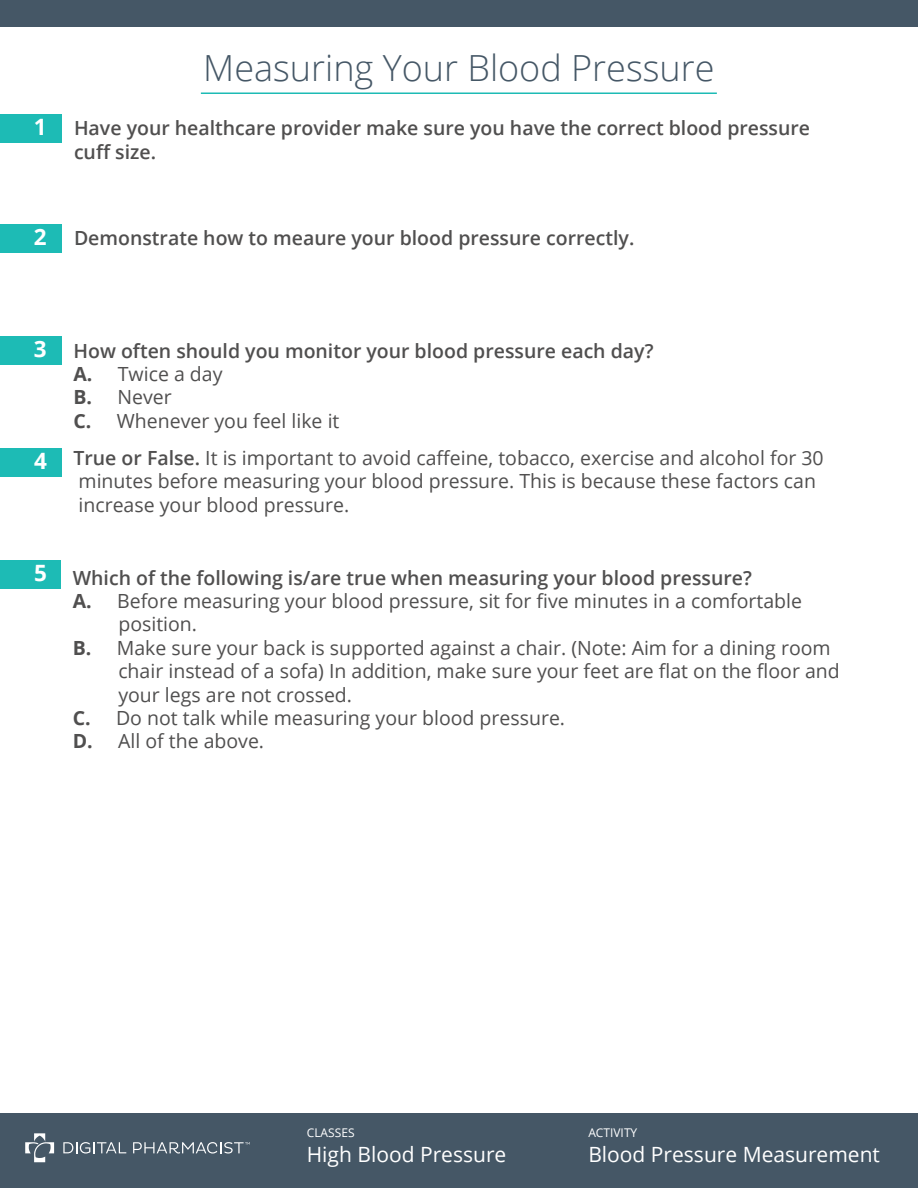
<style>
.page{position:relative;width:918px;height:1188px;background:#fff}
.page>*{position:absolute;margin:0;border:0;box-sizing:border-box;transform-origin:0 0}
.t1{font:300 36px "Open Sans";color:#455766}
.t2{font:700 22.5px "Open Sans";color:#fff}
.t3{font:21px "Open Sans";color:#fff}
.t4{font:19.5px/23.4px "Open Sans";color:#504f4f}
.t5{font:600 19.5px/23.4px "Open Sans";color:#504f4f}
.t6{font:12px "Open Sans";color:#fff}
.s1{font-weight:700}
.s2{font-weight:400}
.s3{font-weight:600}
</style>
<div class="page">
<div style="left:0;top:0;width:918px;height:27px;background:#455766"></div>
<div style="left:0;top:1113px;width:918px;height:75px;background:#455766"></div>
<svg style="left:25px;top:1133px;width:29px;height:29px"></svg>
<svg style="left:63px;top:1142px;width:63px;height:12px"></svg>
<svg style="left:133px;top:1142px;width:117px;height:12px"></svg>
<hr style="left:201px;top:93px;width:516px;height:1px;background:#1dbbb5">
<div style="left:0;top:114px;width:62px;height:29px;background:#1dbbb5"></div>
<div style="left:0;top:224px;width:62px;height:29px;background:#1dbbb5"></div>
<div style="left:0;top:336px;width:62px;height:29px;background:#1dbbb5"></div>
<div style="left:0;top:448px;width:62px;height:29px;background:#1dbbb5"></div>
<div style="left:0;top:560px;width:61px;height:29px;background:#1dbbb5"></div>
<p class="t2" style="left:34px;top:111px;width:14px">1</p>
<p class="t2" style="left:34px;top:221px;width:14px">2</p>
<h1 class="t1" style="left:203px;top:43px;width:513px">Measuring Your Blood Pressure</h1>
<p class="t5" style="left:74px;top:116px;width:738px">Have your healthcare provider make sure you have the correct blood pressure cuff size.</p>
<p class="t5" style="left:74px;top:226px;width:562px">Demonstrate how to meaure your blood pressure correctly.</p>
<p class="t2" style="left:34px;top:333px;width:14px">3</p>
<p class="t2" style="left:34px;top:445px;width:14px">4</p>
<p class="t2" style="left:34px;top:557px;width:14px">5</p>
<p class="t5" style="left:73px;top:338px;width:582px">How often should you monitor your blood pressure each day?<br><span class="s1">A.</span> <span class="s2">Twice a day<br></span><span class="s1">B.</span> <span class="s2">Never<br></span><span class="s1">C.</span> <span class="s2">Whenever you feel like it</span></p>
<p class="t4" style="left:73px;top:446px;width:752px"><span class="s3">True or False.</span> It is important to avoid caffeine, tobacco, exercise and alcohol for 30 minutes before measuring your blood pressure. This is because these factors can increase your blood pressure.</p>
<p class="t5" style="left:73px;top:565px;width:681px">Which of the following is/are true when measuring your blood pressure?</p>
<p class="t4" style="left:73px;top:589px;width:731px"><span class="s1">A.</span> Before measuring your blood pressure, sit for five minutes in a comfortable</p>
<p class="t4" style="left:118px;top:612px;width:80px">position.</p>
<p class="t4" style="left:73px;top:635px;width:759px"><span class="s1">B.</span> Make sure your back is supported against a chair. (Note: Aim for a dining room</p>
<p class="t4" style="left:118px;top:659px;width:723px">chair instead of a sofa) In addition, make sure your feet are flat on the floor and</p>
<p class="t4" style="left:118px;top:682px;width:235px">your legs are not crossed.</p>
<p class="t4" style="left:73px;top:706px;width:494px"><span class="s1">C.</span> Do not talk while measuring your blood pressure.</p>
<p class="t4" style="left:73px;top:729px;width:193px"><span class="s1">D.</span> All of the above.</p>
<p class="t6" style="left:307px;top:1125px;width:49px">CLASSES</p>
<p class="t3" style="left:307px;top:1140px;width:201px">High Blood Pressure</p>
<p class="t6" style="left:588px;top:1125px;width:50px">ACTIVITY</p>
<p class="t3" style="left:588px;top:1140px;width:293px">Blood Pressure Measurement</p>
</div>
